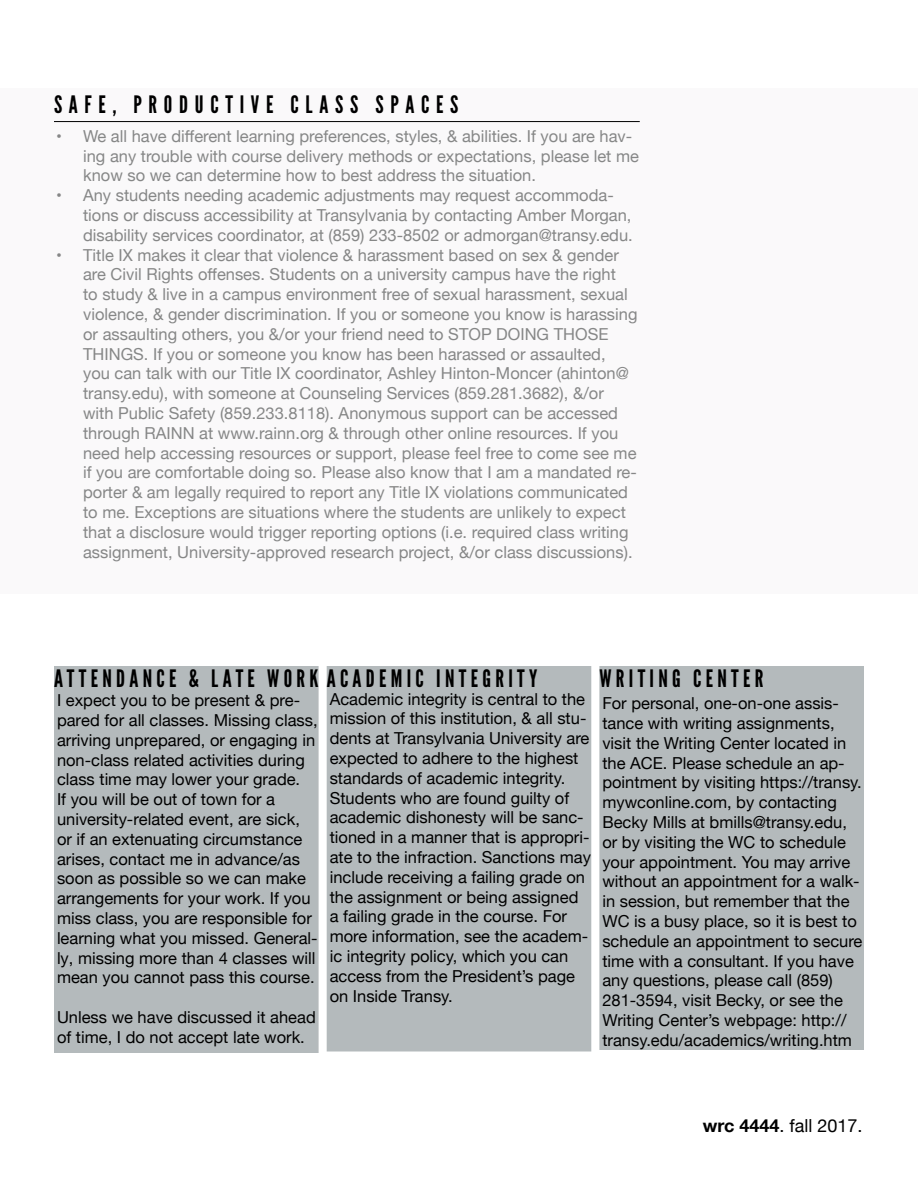
<style>
.page{position:relative;width:918px;height:1188px;background:#fff}
.page>*{position:absolute;margin:0;border:0;box-sizing:border-box;transform-origin:0 0}
.t1{font:24px "League Gothic";letter-spacing:.18em;color:#000}
.t2{font:24px "League Gothic";letter-spacing:.28em;color:#000}
.t3{font:18px "Helvetica Neue";color:#000}
.t4{font:16.5px/19.8px "Helvetica Neue";color:#000}
.t5{font:16.5px/19.8px "Helvetica Neue";color:#868787}
.s1{font-weight:700}
</style>
<div class="page">
<div style="left:54px;top:666px;width:265px;height:387px;background:#b4babc"></div>
<div style="left:327px;top:666px;width:264px;height:386px;background:#b4babc"></div>
<div style="left:599px;top:666px;width:265px;height:384px;background:#b4babc"></div>
<div style="left:0;top:88px;width:918px;height:506px;background:#faf9fa"></div>
<hr style="left:54px;top:121px;width:586px;height:1px;background:#000">
<h1 class="t2" style="left:54px;top:90px;width:406px">SAFE, PRODUCTIVE CLASS SPACES</h1>
<p class="t5" style="left:83px;top:127px;width:557px;text-indent:-27px">• We all have different learning preferences, styles, &amp; abilities. If you are hav&shy;ing any trouble with course delivery methods or expectations, please let me know so we can determine how to best address the situation.</p>
<p class="t5" style="left:83px;top:186px;width:551px;text-indent:-27px">• Any students needing academic adjustments may request accommoda&shy;tions or discuss accessibility at Transylvania by contacting Amber Morgan, disability services coordinator, at (859) 233-8502 or admorgan@transy.edu.</p>
<p class="t5" style="left:83px;top:246px;width:556px;text-indent:-27px">• Title IX makes it clear that violence &amp; harassment based on sex &amp; gender are Civil Rights offenses. Students on a university campus have the right<br>to study &amp; live in a campus environment free of sexual harassment, sexual violence, &amp; gender discrimination. If you or someone you know is harassing or assaulting others, you &amp;/or your friend need to STOP DOING THOSE THINGS. If you or someone you know has been harassed or assaulted,<br>you can talk with our Title IX coordinator, Ashley Hinton-Moncer (ahinton@ transy.edu), with someone at Counseling Services (859.281.3682), &amp;/or with Public Safety (859.233.8118). Anonymous support can be accessed through RAINN at www.rainn.org &amp; through other online resources. If you need help accessing resources or support, please feel free to come see me if you are comfortable doing so. Please also know that I am a mandated re&shy;porter &amp; am legally required to report any Title IX violations communicated to me. Exceptions are situations where the students are unlikely to expect that a disclosure would trigger reporting options (i.e. required class writing assignment, University-approved research project, &amp;/or class discussions).</p>
<h1 class="t1" style="left:54px;top:664px;width:485px">ATTENDANCE &amp; LATE WORK ACADEMIC INTEGRITY</h1>
<h1 class="t1" style="left:599px;top:664px;width:166px">WRITING CENTER</h1>
<p class="t4" style="left:57px;top:691px;width:262px">I expect you to be present &amp; pre&shy;pared for all classes. Missing class, arriving unprepared, or engaging in non-class related activities during class time may lower your grade.<br>If you will be out of town for a university-related event, are sick, or if an extenuating circumstance arises, contact me in advance/as soon as possible so we can make arrangements for your work. If you miss class, you are responsible for learning what you missed. General&shy;ly, missing more than 4 classes will mean you cannot pass this course.</p>
<p class="t4" style="left:57px;top:1008px;width:260px">Unless we have discussed it ahead of time, I do not accept late work.</p>
<p class="t4" style="left:330px;top:690px;width:263px">Academic integrity is central to the mission of this institution, &amp; all stu&shy;dents at Transylvania University are expected to adhere to the highest standards of academic integrity.<br>Students who are found guilty of academic dishonesty will be sanc&shy;tioned in a manner that is appropri&shy;ate to the infraction. Sanctions may include receiving a failing grade on the assignment or being assigned a failing grade in the course. For more information, see the academ&shy;ic integrity policy, which you can access from the President’s page on Inside Transy.</p>
<p class="t4" style="left:602px;top:694px;width:262px">For personal, one-on-one assis&shy;tance with writing assignments, visit the Writing Center located in the ACE. Please schedule an ap&shy;pointment by visiting https://transy. mywconline.com, by contacting Becky Mills at bmills@transy.edu, or by visiting the WC to schedule your appointment. You may arrive without an appointment for a walk&shy;in session, but remember that the WC is a busy place, so it is best to schedule an appointment to secure time with a consultant. If you have any questions, please call (859)<br>281-3594, visit Becky, or see the Writing Center’s webpage: http:// transy.edu/academics/writing.htm</p>
<p class="t3" style="left:703px;top:1112px;width:161px"><span class="s1">wrc 4444</span>. fall 2017.</p>
</div>
